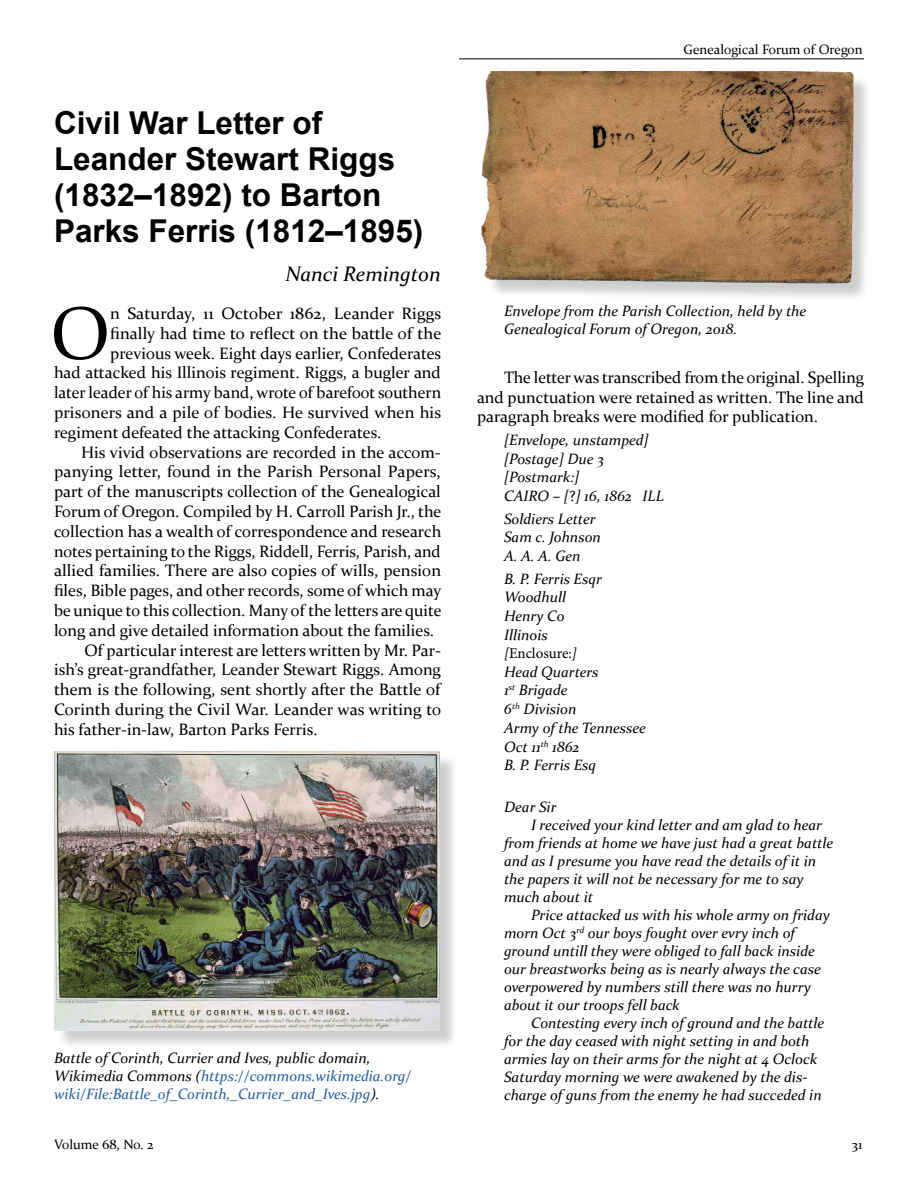
<style>
.page{position:relative;width:918px;height:1188px;background:#fff}
.page>*{position:absolute;margin:0;border:0;box-sizing:border-box;transform-origin:0 0}
.t1{font:74.4px "Constantia";color:#000}
.t2{font:700 31.5px/36px "Arial";color:#000}
.t3{font:italic 21px "Constantia";color:#000}
.t4{font:16.5px/19.8px "Constantia";color:#000;text-align:justify}
.t5{font:italic 15px/18.8px "Constantia";color:#000}
.t6{font:italic 15px/18px "Constantia";color:#215e9e}
.t7{font:15px "Minion Pro";color:#000}
.t8{font:13.5px "Constantia";color:#000}
.s1{color:#000}
.s2{font-style:normal}
.s3{font-style:italic}
</style>
<div class="page">
<hr style="left:459px;top:58px;width:405px;height:1px;background:#000">
<div style="left:57px;top:754px;width:401px;height:296px;background:#000;opacity:.2"></div>
<img style="left:55px;top:752px;width:385px;height:279px">
<div style="left:483px;top:74px;width:389px;height:228px;background:#000;opacity:.2"></div>
<img style="left:481px;top:72px;width:378px;height:220px">
<h2 class="t2" style="left:54px;top:106px;width:371px">Civil War Letter of<br>Leander Stewart Riggs (1832–1892) to Barton<br>Parks Ferris (1812–1895)</h2>
<p class="t3" style="left:286px;top:260px;width:157px">Nanci Remington</p>
<h1 class="t1" style="left:50px;top:283px;width:61px">O</h1>
<p class="t4" style="left:110px;top:303px;width:333px">n Saturday, 11 October 1862, Leander Riggs</p>
<p class="t4" style="left:110px;top:323px;width:333px">finally had time to reflect on the battle of the</p>
<p class="t4" style="left:110px;top:342px;width:333px">previous week. Eight days earlier, Confederates</p>
<p class="t4" style="left:54px;top:362px;width:388px">had attacked his Illinois regiment. Riggs, a bugler and</p>
<p class="t4" style="left:54px;top:382px;width:389px">later leader of his army band, wrote of barefoot southern</p>
<p class="t4" style="left:54px;top:402px;width:389px">prisoners and a pile of bodies. He survived when his</p>
<p class="t4" style="left:54px;top:422px;width:329px">regiment defeated the attacking Confederates.</p>
<p class="t4" style="left:81px;top:441px;width:361px">His vivid observations are recorded in the accom-</p>
<p class="t4" style="left:54px;top:461px;width:388px">panying letter, found in the Parish Personal Papers,</p>
<p class="t4" style="left:54px;top:481px;width:388px">part of the manuscripts collection of the Genealogical</p>
<p class="t4" style="left:54px;top:501px;width:389px">Forum of Oregon. Compiled by H. Carroll Parish Jr., the</p>
<p class="t4" style="left:54px;top:521px;width:389px">collection has a wealth of correspondence and research</p>
<p class="t4" style="left:54px;top:540px;width:388px">notes pertaining to the Riggs, Riddell, Ferris, Parish, and</p>
<p class="t4" style="left:54px;top:560px;width:389px">allied families. There are also copies of wills, pension</p>
<p class="t4" style="left:54px;top:580px;width:389px">files, Bible pages, and other records, some of which may</p>
<p class="t4" style="left:54px;top:600px;width:389px">be unique to this collection. Many of the letters are quite</p>
<p class="t4" style="left:54px;top:620px;width:382px">long and give detailed information about the families.</p>
<p class="t4" style="left:85px;top:639px;width:358px">Of particular interest are letters written by Mr. Par-</p>
<p class="t4" style="left:54px;top:659px;width:389px">ish’s great-grandfather, Leander Stewart Riggs. Among</p>
<p class="t4" style="left:54px;top:679px;width:388px">them is the following, sent shortly after the Battle of</p>
<p class="t4" style="left:54px;top:699px;width:389px">Corinth during the Civil War. Leander was writing to</p>
<p class="t4" style="left:54px;top:719px;width:265px">his father-in-law, Barton Parks Ferris.</p>
<p class="t6" style="left:54px;top:1048px;width:359px"><span class="s1">Battle of Corinth, Currier and Ives, public domain,<br>Wikimedia Commons (</span>https://commons.wikimedia.org/ wiki/File:Battle_of_Corinth,_Currier_and_Ives.jpg<span class="s1">).</span></p>
<p class="t8" style="left:684px;top:40px;width:181px">Genealogical Forum of Oregon</p>
<p class="t5" style="left:504px;top:301px;width:304px;line-height:18px">Envelope from the Parish Collection, held by the<br>Genealogical Forum of Oregon, 2018.</p>
<p class="t4" style="left:477px;top:366px;width:389px;text-indent:27px">The letter was transcribed from the original. Spelling and punctuation were retained as written. The line and paragraph breaks were modified for publication.</p>
<p class="t5" style="left:504px;top:430px;width:161px">[Envelope, unstamped] [Postage] Due 3 [Postmark:]<br>CAIRO – [<span class="s2">?</span>] 16, 1862 ILL</p>
<p class="t5" style="left:504px;top:508px;width:98px">Soldiers Letter<br>Sam c. Johnson<br>A. A. A. Gen</p>
<p class="t5" style="left:504px;top:568px;width:99px">B. P. Ferris Esqr<br>Woodhull<br>Henry Co<br>Illinois</p>
<p class="t7" style="left:504px;top:643px;width:75px"><span class="s3">[</span>Enclosure:<span class="s3">]</span></p>
<p class="t5" style="left:504px;top:661px;width:143px">Head Quarters<br>1<sup>st</sup> Brigade<br>6<sup>th</sup> Division<br>Army of the Tennessee<br>Oct 11<sup>th</sup> 1862<br>B. P. Ferris Esq</p>
<p class="t5" style="left:504px;top:796px;width:54px">Dear Sir</p>
<p class="t5" style="left:531px;top:814px;width:292px">I received your kind letter and am glad to hear</p>
<p class="t5" style="left:504px;top:832px;width:331px">from friends at home we have just had a great battle</p>
<p class="t5" style="left:504px;top:850px;width:314px">and as I presume you have read the details of it in</p>
<p class="t5" style="left:504px;top:868px;width:301px">the papers it will not be necessary for me to say</p>
<p class="t5" style="left:504px;top:886px;width:91px">much about it</p>
<p class="t5" style="left:531px;top:904px;width:300px">Price attacked us with his whole army on friday</p>
<p class="t5" style="left:504px;top:922px;width:293px">morn Oct 3<sup>rd</sup> our boys fought over evry inch of</p>
<p class="t5" style="left:504px;top:940px;width:312px">ground untill they were obliged to fall back inside</p>
<p class="t5" style="left:504px;top:958px;width:318px">our breastworks being as is nearly always the case</p>
<p class="t5" style="left:504px;top:976px;width:309px">overpowered by numbers still there was no hurry</p>
<p class="t5" style="left:504px;top:994px;width:177px">about it our troops fell back</p>
<p class="t5" style="left:531px;top:1012px;width:295px">Contesting every inch of ground and the battle</p>
<p class="t5" style="left:504px;top:1030px;width:307px">for the day ceased with night setting in and both</p>
<p class="t5" style="left:504px;top:1048px;width:315px">armies lay on their arms for the night at 4 Oclock</p>
<p class="t5" style="left:504px;top:1066px;width:305px">Saturday morning we were awakened by the dis-</p>
<p class="t5" style="left:504px;top:1084px;width:319px">charge of guns from the enemy he had succeded in</p>
<p class="t8" style="left:54px;top:1135px;width:101px">Volume 68, No. 2</p>
<p class="t8" style="left:852px;top:1135px;width:12px">31</p>
</div>
